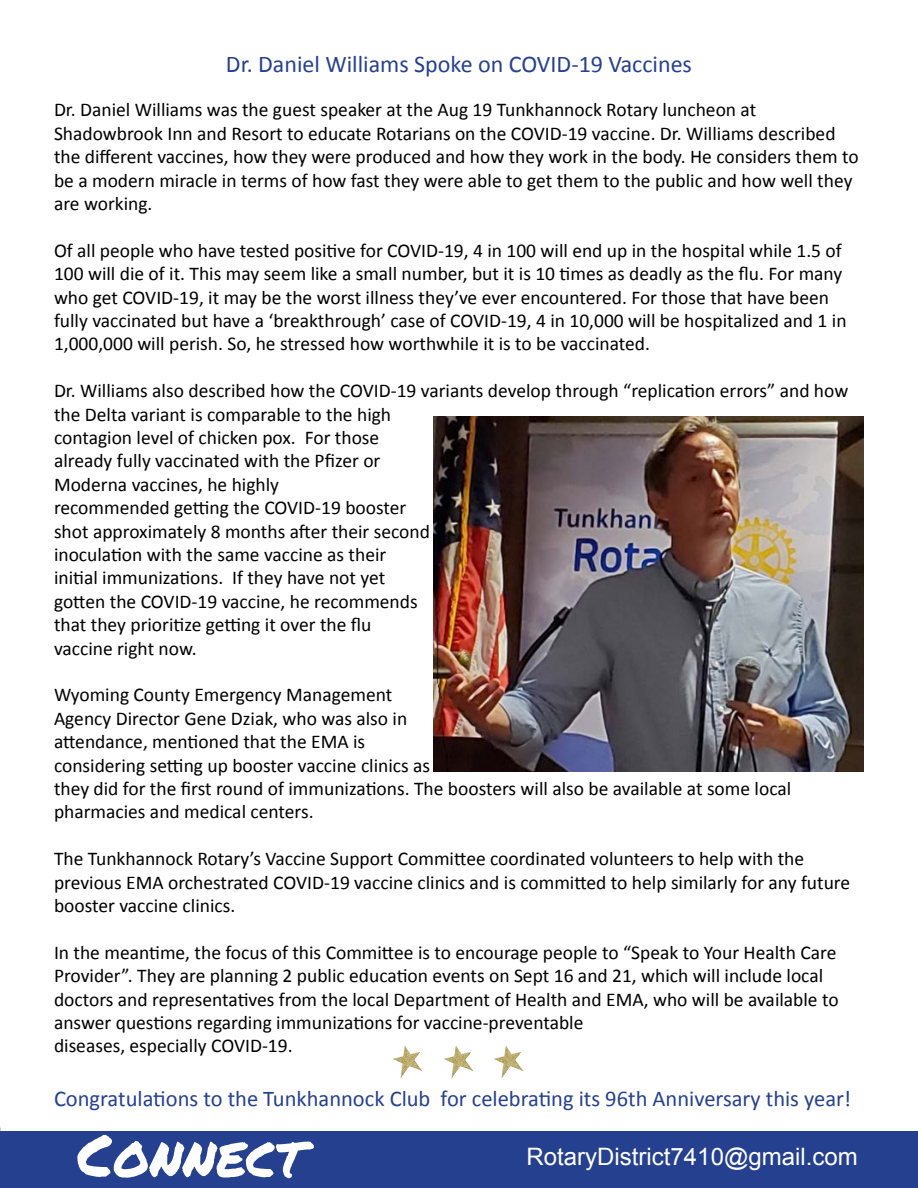
<style>
.page{position:relative;width:918px;height:1188px;background:#fff}
.page>*{position:absolute;margin:0;border:0;box-sizing:border-box;transform-origin:0 0}
.t1{font:58.5px "Permanent Marker Pro";color:#fff}
.t2{font:24px "Calibri";color:#25408f}
.t3{font:24px "Arial";color:#fff}
.t4{font:22.5px "Calibri";color:#25408f}
.t5{font:19.5px/23.4px "Calibri";color:#000}
</style>
<div class="page">
<div style="left:0;top:1132px;width:918px;height:56px;background:#25408f"></div>
<img style="left:434px;top:417px;width:430px;height:354px">
<img style="left:393px;top:1047px;width:29px;height:30px">
<img style="left:494px;top:1047px;width:29px;height:30px">
<img style="left:444px;top:1047px;width:29px;height:30px">
<p class="t2" style="left:226px;top:47px;width:468px">Dr. Daniel Williams Spoke on COVID-19 Vaccines</p>
<p class="t5" style="left:54px;top:98px;width:806px">Dr. Daniel Williams was the guest speaker at the Aug 19 Tunkhannock Rotary luncheon at Shadowbrook Inn and Resort to educate Rotarians on the COVID-19 vaccine. Dr. Williams described the different vaccines, how they were produced and how they work in the body. He considers them to be a modern miracle in terms of how fast they were able to get them to the public and how well they are working.</p>
<p class="t5" style="left:54px;top:238px;width:794px">Of all people who have tested positive for COVID-19, 4 in 100 will end up in the hospital while 1.5 of 100 will die of it. This may seem like a small number, but it is 10 times as deadly as the flu. For many who get COVID-19, it may be the worst illness they’ve ever encountered. For those that have been fully vaccinated but have a ‘breakthrough’ case of COVID-19, 4 in 10,000 will be hospitalized and 1 in 1,000,000 will perish. So, he stressed how worthwhile it is to be vaccinated.</p>
<p class="t5" style="left:54px;top:378px;width:796px">Dr. Williams also described how the COVID-19 variants develop through “replication errors” and how the Delta variant is comparable to the high<br>contagion level of chicken pox. For those<br>already fully vaccinated with the Pfizer or<br>Moderna vaccines, he highly<br>recommended getting the COVID-19 booster<br>shot approximately 8 months after their second<br>inoculation with the same vaccine as their<br>initial immunizations. If they have not yet<br>gotten the COVID-19 vaccine, he recommends<br>that they prioritize getting it over the flu<br>vaccine right now.</p>
<p class="t5" style="left:54px;top:683px;width:739px">Wyoming County Emergency Management<br>Agency Director Gene Dziak, who was also in<br>attendance, mentioned that the EMA is<br>considering setting up booster vaccine clinics as<br>they did for the first round of immunizations. The boosters will also be available at some local pharmacies and medical centers.</p>
<p class="t5" style="left:54px;top:846px;width:798px">The Tunkhannock Rotary’s Vaccine Support Committee coordinated volunteers to help with the previous EMA orchestrated COVID-19 vaccine clinics and is committed to help similarly for any future booster vaccine clinics.</p>
<p class="t5" style="left:54px;top:940px;width:786px">In the meantime, the focus of this Committee is to encourage people to “Speak to Your Health Care Provider”. They are planning 2 public education events on Sept 16 and 21, which will include local doctors and representatives from the local Department of Health and EMA, who will be available to answer questions regarding immunizations for vaccine-preventable<br>diseases, especially COVID-19.</p>
<p class="t4" style="left:54px;top:1083px;width:799px">Congratulations to the Tunkhannock Club for celebrating its 96th Anniversary this year!</p>
<h1 class="t1" style="left:77px;top:1112px;width:228px">Connect</h1>
<p class="t3" style="left:527px;top:1140px;width:333px">RotaryDistrict7410@gmail.com</p>
</div>
